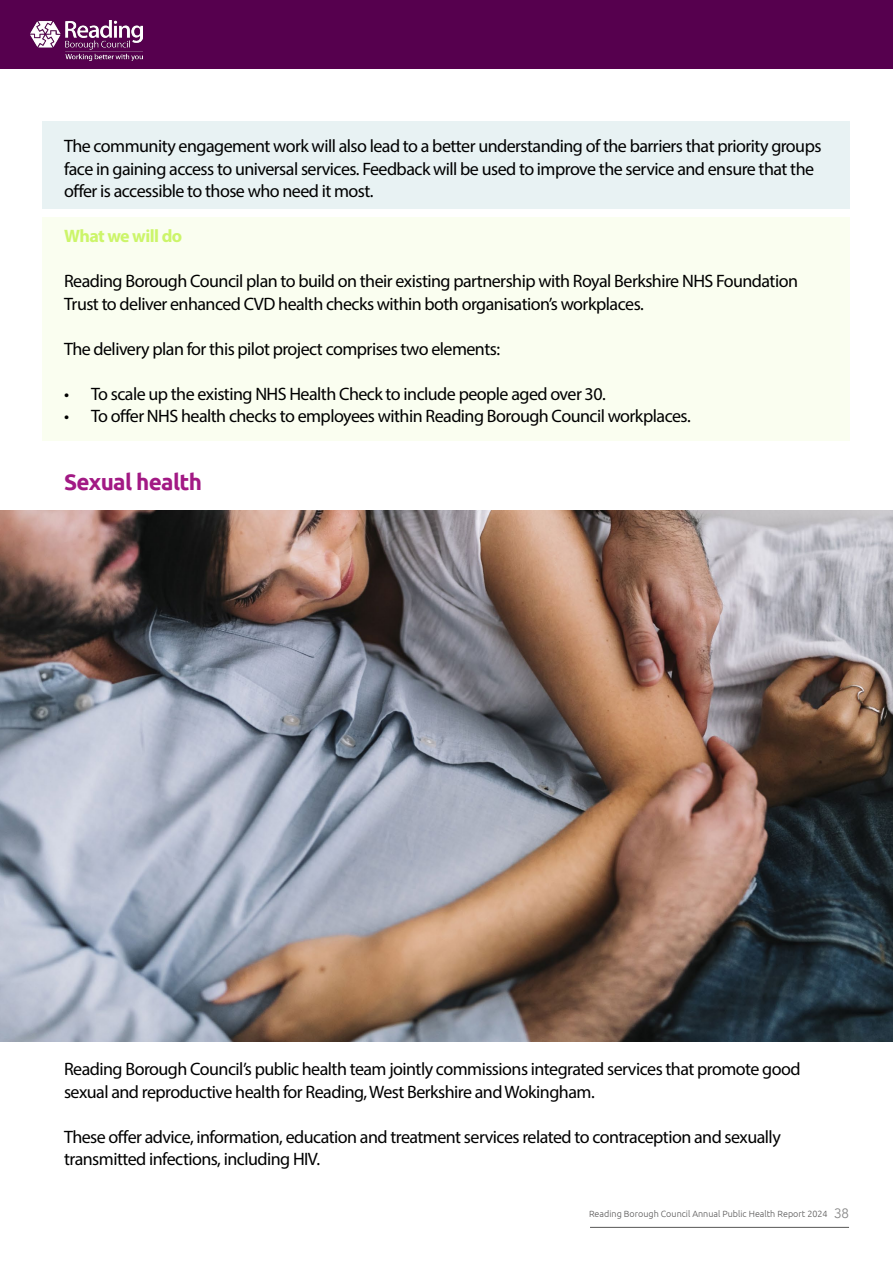
<style>
.page{position:relative;width:893px;height:1263px;background:#fff}
.page>*{position:absolute;margin:0;border:0;box-sizing:border-box;transform-origin:0 0}
.t1{font:700 22.5px "Ubuntu";letter-spacing:-.03em;color:#a21984}
.t2{font:18px/22.5px "Myriad Pro";letter-spacing:-.03em;color:#000}
.t3{font:700 18px "Myriad Pro";letter-spacing:-.03em;color:#ccf56a}
.t4{font:300 9px "Ubuntu";color:#575656}
.s1{font-family:"Avenir";font-weight:400;font-size:13.5px;color:#878787}
</style>
<div class="page">
<hr style="left:590px;top:1227px;width:259px;height:1px;background:#575756">
<div style="left:0;top:0;width:893px;height:69px;background:#56004e"></div>
<img style="left:31px;top:20px;width:111px;height:40px">
<div style="left:43px;top:217px;width:807px;height:224px;background:#fafef0"></div>
<div style="left:43px;top:121px;width:807px;height:88px;background:#e8f2f3"></div>
<img style="left:0;top:510px;width:893px;height:532px">
<p class="t2" style="left:64px;top:135px;width:759px">The community engagement work will also lead to a better understanding of the barriers that priority groups face in gaining access to universal services. Feedback will be used to improve the service and ensure that the offer is accessible to those who need it most.</p>
<p class="t3" style="left:64px;top:225px;width:120px">What we will do</p>
<p class="t2" style="left:64px;top:270px;width:735px">Reading Borough Council plan to build on their existing partnership with Royal Berkshire NHS Foundation<br>Trust to deliver enhanced CVD health checks within both organisation’s workplaces.</p>
<p class="t2" style="left:64px;top:337px;width:437px">The delivery plan for this pilot project comprises two elements:</p>
<p class="t2" style="left:64px;top:382px;width:543px">• To scale up the existing NHS Health Check to include people aged over 30.</p>
<p class="t2" style="left:64px;top:405px;width:628px">• To offer NHS health checks to employees within Reading Borough Council workplaces.</p>
<p class="t1" style="left:64px;top:468px;width:139px">Sexual health</p>
<p class="t2" style="left:64px;top:1057px;width:738px">Reading Borough Council’s public health team jointly commissions integrated services that promote good sexual and reproductive health for Reading, West Berkshire and Wokingham.</p>
<p class="t2" style="left:64px;top:1125px;width:718px">These offer advice, information, education and treatment services related to contraception and sexually transmitted infections, including HIV.</p>
<p class="t4" style="left:589px;top:1208px;width:261px">Reading Borough Council Annual Public Health Report 2024 <span class="s1">38</span></p>
</div>
